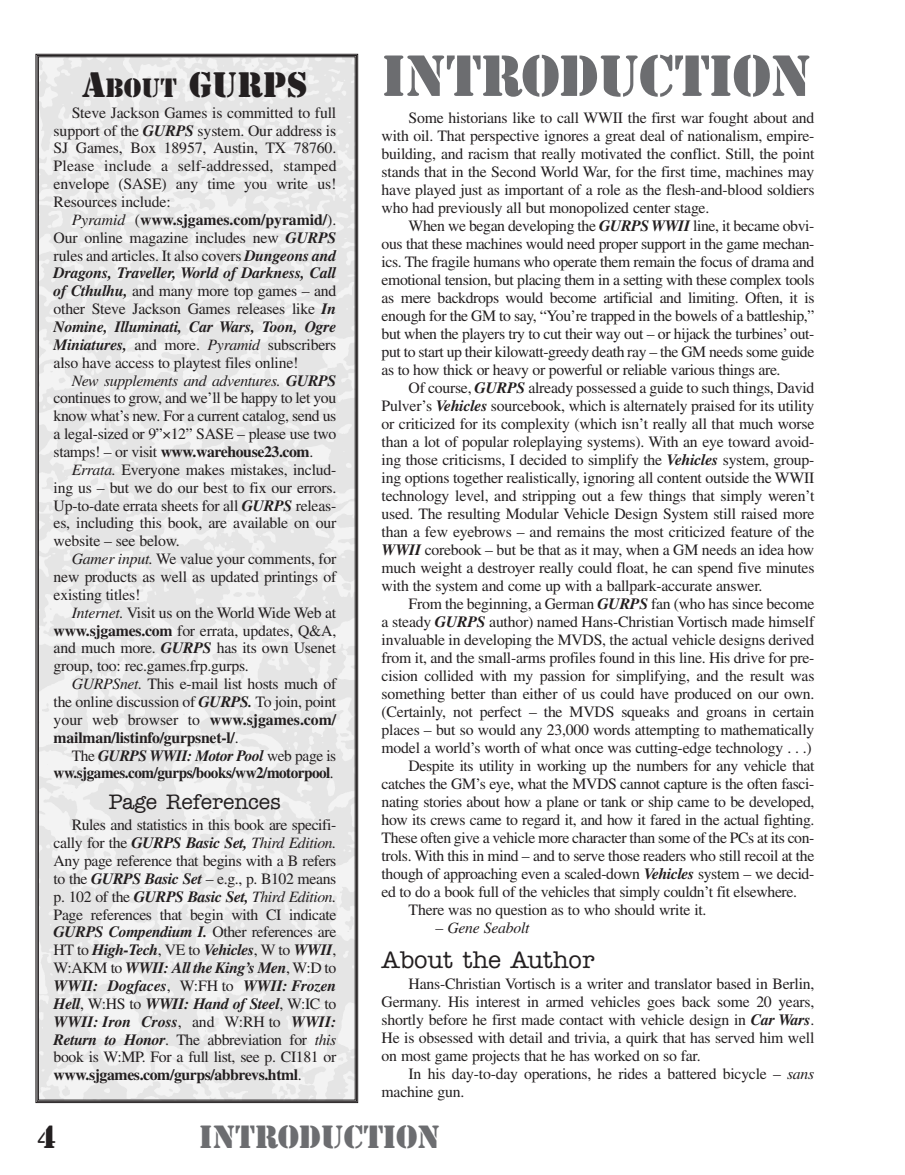
<style>
.page{position:relative;width:905px;height:1175px;background:#fff}
.page>*{position:absolute;margin:0;border:0;box-sizing:border-box;transform-origin:0 0}
.t1{font:54px "Stencil";letter-spacing:-.005em;color:#6c6d70}
.t2{font:33px "Stencil";color:#231f20}
.t3{font:30px "Stencil";color:#6c6d70}
.t4{font:30px "Stencil";color:#231f20}
.t5{font:500 24px "American Typewriter";color:#231f20}
.t6{font:500 21px "American Typewriter";color:#231f20}
.t7{font:15.75px/17.9px "Times";letter-spacing:-.015em;color:#231f20;text-align:justify}
.t8{font:700 15.75px/17.9px "Times";letter-spacing:-.03em;color:#231f20;text-align:right;scale:.96 1}
.t9{font:italic 15.75px "Times";letter-spacing:-.015em;color:#231f20}
.s1{font-size:24.75px}
.s2{font-weight:700;font-style:italic}
.s3{font-style:italic}
.s4{font-weight:700}
.s5{font-weight:400}
</style>
<div class="page">
<img style="left:40px;top:58px;width:313px;height:1040px">
<svg style="left:163px;top:432px;width:7px;height:7px"></svg>
<h2 class="t2" style="left:82px;top:66px;width:227px">A<span class="s1">BOUT</span> GURPS</h2>
<p class="t7" style="left:54px;top:105px;width:284px;text-indent:18px">Steve Jackson Games is committed to full support of the <span class="s2">GURPS</span> system. Our address is SJ Games, Box 18957, Austin, TX 78760.<br>Please include a self-addressed, stamped envelope (SASE) any time you write us!<br>Resources include:</p>
<p class="t7" style="left:54px;top:212px;width:284px;text-indent:18px"><span class="s3">Pyramid</span> (<span class="s4">www.sjgames.com/pyramid/</span>).<br>Our online magazine includes new <span class="s2">GURPS </span>rules and articles. It also covers <span class="s2">Dungeons and Dragons, Traveller, World of Darkness, Call of Cthulhu,</span> and many more top games – and other Steve Jackson Games releases like <span class="s2">In Nomine, Illuminati, Car Wars, Toon, Ogre Miniatures,</span> and more. <span class="s3">Pyramid</span> subscribers also have access to playtest files online!</p>
<p class="t7" style="left:54px;top:373px;width:284px;text-indent:18px"><span class="s3">New supplements and adventures.</span> <span class="s2">GURPS </span>continues to grow, and we’ll be happy to let you know what’s new. For a current catalog, send us a legal-sized or 9” 12” SASE – please use two stamps! – or visit <span class="s4">www.warehouse23.com</span>.</p>
<p class="t7" style="left:54px;top:462px;width:284px;text-indent:18px"><span class="s3">Errata.</span> Everyone makes mistakes, includ&shy;ing us – but we do our best to fix our errors.<br>Up-to-date errata sheets for all <span class="s2">GURPS</span> releas&shy;es, including this book, are available on our website – see below.</p>
<p class="t7" style="left:54px;top:551px;width:284px;text-indent:18px"><span class="s3">Gamer input.</span> We value your comments, for new products as well as updated printings of existing titles!</p>
<p class="t7" style="left:54px;top:605px;width:284px;text-indent:18px"><span class="s3">Internet.</span> Visit us on the World Wide Web at <span class="s4">www.sjgames.com</span> for errata, updates, Q&amp;A, and much more. <span class="s2">GURPS</span> has its own Usenet group, too: rec.games.frp.gurps.</p>
<p class="t7" style="left:54px;top:676px;width:284px;text-indent:18px"><span class="s3">GURPSnet.</span> This e-mail list hosts much of the online discussion of <span class="s2">GURPS.</span> To join, point your web browser to <span class="s4">www.sjgames.com/ mailman/listinfo/gurpsnet-l/</span>.</p>
<p class="t8" style="left:54px;top:748px;width:296px"><span class="s5">The</span> <span class="s3">GURPS WWII: Motor Pool</span> <span class="s5">web page is </span>ww.sjgames.com/gurps/books/ww2/motorpool<span class="s5">.</span></p>
<h3 class="t6" style="left:109px;top:789px;width:173px">Page References</h3>
<p class="t7" style="left:54px;top:817px;width:284px;text-indent:18px">Rules and statistics in this book are specifi&shy;cally for the <span class="s2">GURPS Basic Set,</span> <span class="s3">Third Edition.<br></span>Any page reference that begins with a B refers to the <span class="s2">GURPS Basic Set</span> – e.g., p. B102 means p. 102 of the <span class="s2">GURPS Basic Set,</span> <span class="s3">Third Edition.<br></span>Page references that begin with CI indicate <span class="s2">GURPS Compendium I.</span> Other references are HT to <span class="s2">High-Tech</span>, VE to <span class="s2">Vehicles</span>, W to <span class="s2">WWII</span>, W:AKM to <span class="s2">WWII: All the King’s Men</span>, W:D to <span class="s2">WWII: Dogfaces</span>, W:FH to <span class="s2">WWII: Frozen Hell</span>, W:HS to <span class="s2">WWII: Hand of Steel</span>, W:IC to <span class="s2">WWII: Iron Cross</span>, and W:RH to <span class="s2">WWII:<br>Return to Honor</span>. The abbreviation for <span class="s3">this </span>book is W:MP. For a full list, see p. CI181 or <span class="s4">www.sjgames.com/gurps/abbrevs.html</span>.</p>
<h1 class="t1" style="left:381px;top:46px;width:431px">INTRODUCTION</h1>
<p class="t7" style="left:381px;top:110px;width:434px;text-indent:27px">Some historians like to call WWII the first war fought about and with oil. That perspective ignores a great deal of nationalism, empire&shy;building, and racism that really motivated the conflict. Still, the point stands that in the Second World War, for the first time, machines may have played just as important of a role as the flesh-and-blood soldiers who had previously all but monopolized center stage.</p>
<p class="t7" style="left:381px;top:218px;width:434px;text-indent:27px">When we began developing the <span class="s2">GURPS WWII</span> line, it became obvi&shy;ous that these machines would need proper support in the game mechan&shy;ics. The fragile humans who operate them remain the focus of drama and emotional tension, but placing them in a setting with these complex tools as mere backdrops would become artificial and limiting. Often, it is enough for the GM to say, “You’re trapped in the bowels of a battleship,” but when the players try to cut their way out – or hijack the turbines’ out&shy;put to start up their kilowatt-greedy death ray – the GM needs some guide as to how thick or heavy or powerful or reliable various things are.</p>
<p class="t7" style="left:381px;top:380px;width:434px;text-indent:27px">Of course, <span class="s2">GURPS</span> already possessed a guide to such things, David Pulver’s <span class="s2">Vehicles</span> sourcebook, which is alternately praised for its utility or criticized for its complexity (which isn’t really all that much worse than a lot of popular roleplaying systems). With an eye toward avoid&shy;ing those criticisms, I decided to simplify the <span class="s2">Vehicles</span> system, group&shy;ing options together realistically, ignoring all content outside the WWII technology level, and stripping out a few things that simply weren’t used. The resulting Modular Vehicle Design System still raised more than a few eyebrows – and remains the most criticized feature of the <span class="s2">WWII</span> corebook – but be that as it may, when a GM needs an idea how much weight a destroyer really could float, he can spend five minutes with the system and come up with a ballpark-accurate answer.</p>
<p class="t7" style="left:408px;top:596px;width:407px">From the beginning, a German <span class="s2">GURPS</span> fan (who has since become</p>
<p class="t7" style="left:381px;top:614px;width:434px">a steady <span class="s2">GURPS</span> author) named Hans-Christian Vortisch made himself</p>
<p class="t7" style="left:381px;top:632px;width:434px">invaluable in developing the MVDS, the actual vehicle designs derived</p>
<p class="t7" style="left:381px;top:650px;width:434px">from it, and the small-arms profiles found in this line. His drive for pre-</p>
<p class="t7" style="left:381px;top:668px;width:434px">cision collided with my passion for simplifying, and the result was</p>
<p class="t7" style="left:381px;top:686px;width:434px">something better than either of us could have produced on our own.</p>
<p class="t7" style="left:381px;top:704px;width:434px">(Certainly, not perfect – the MVDS squeaks and groans in certain</p>
<p class="t7" style="left:381px;top:722px;width:434px">places – but so would any 23,000 words attempting to mathematically</p>
<p class="t7" style="left:381px;top:740px;width:432px">model a world’s worth of what once was cutting-edge technology . . .)</p>
<p class="t7" style="left:408px;top:758px;width:407px">Despite its utility in working up the numbers for any vehicle that</p>
<p class="t7" style="left:381px;top:776px;width:434px">catches the GM’s eye, what the MVDS cannot capture is the often fasci-</p>
<p class="t7" style="left:381px;top:794px;width:434px">nating stories about how a plane or tank or ship came to be developed,</p>
<p class="t7" style="left:381px;top:812px;width:434px">how its crews came to regard it, and how it fared in the actual fighting.</p>
<p class="t7" style="left:381px;top:830px;width:434px">These often give a vehicle more character than some of the PCs at its con-</p>
<p class="t7" style="left:381px;top:848px;width:434px">trols. With this in mind – and to serve those readers who still recoil at the</p>
<p class="t7" style="left:381px;top:866px;width:434px">though of approaching even a scaled-down <span class="s2">Vehicles</span> system – we decid-</p>
<p class="t7" style="left:381px;top:884px;width:417px">ed to do a book full of the vehicles that simply couldn’t fit elsewhere.</p>
<p class="t7" style="left:408px;top:902px;width:299px">There was no question as to who should write it.</p>
<p class="t9" style="left:435px;top:922px;width:95px">– Gene Seabolt</p>
<h3 class="t5" style="left:381px;top:946px;width:214px">About the Author</h3>
<p class="t7" style="left:381px;top:976px;width:434px;text-indent:27px">Hans-Christian Vortisch is a writer and translator based in Berlin, Germany. His interest in armed vehicles goes back some 20 years, shortly before he first made contact with vehicle design in <span class="s2">Car Wars</span>.<br>He is obsessed with detail and trivia, a quirk that has served him well on most game projects that he has worked on so far.</p>
<p class="t7" style="left:381px;top:1066px;width:434px;text-indent:27px">In his day-to-day operations, he rides a battered bicycle – <span class="s3">sans </span>machine gun.</p>
<h3 class="t4" style="left:37px;top:1119px;width:20px">4</h3>
<h3 class="t3" style="left:199px;top:1119px;width:242px">INTRODUCTION</h3>
</div>
